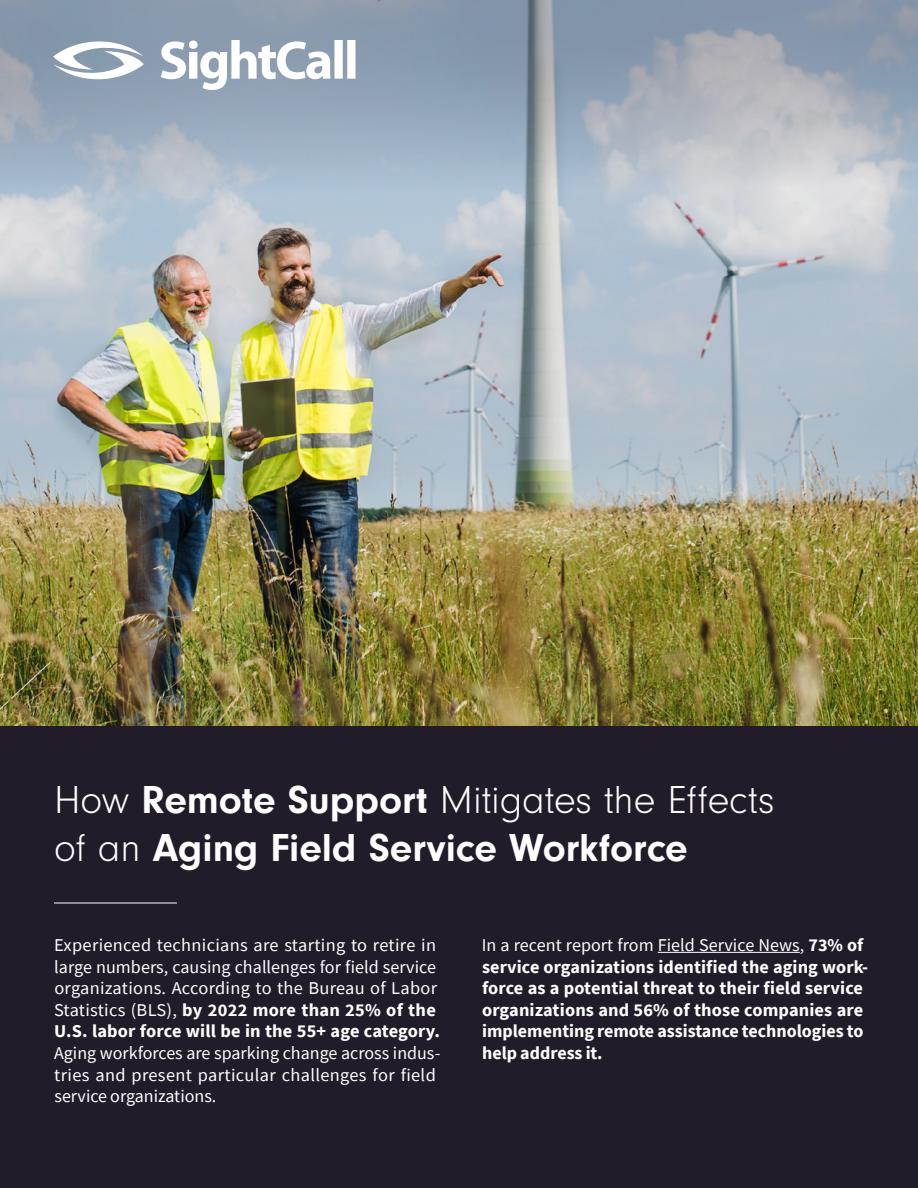
<style>
.page{position:relative;width:918px;height:1188px;background:#fff}
.page>*{position:absolute;margin:0;border:0;box-sizing:border-box;transform-origin:0 0}
.Heading_1{font:700 40.5px/48.6px "Neuzeit Gro";color:#fff}
.Main_Paragraph{font:18px/21.6px "Source Sans Pro";color:#fff}
.Main_Paragraph-2{font:700 18px/21.6px "Source Sans Pro";letter-spacing:.005em;color:#fff}
.s1{font-weight:300}
.s2{font-weight:700}
.s3{font-weight:400}
</style>
<div class="page">
<img style="left:0;top:216px;width:918px;height:510px">
<svg style="left:0;top:0;width:918px;height:216px;background:#a1aebd"></svg>
<div style="left:0;top:726px;width:918px;height:462px;background:#221b29"></div>
<hr style="left:658px;top:952px;width:142px;height:1px;background:#fff">
<svg style="left:161px;top:40px;width:195px;height:50px"></svg>
<svg style="left:53px;top:36px;width:91px;height:48px"></svg>
<hr style="left:54px;top:903px;width:123px;height:1px;background:#fff">
<p class="Heading_1" style="left:54px;top:775px;width:722px"><span class="s1">How</span> Remote Support <span class="s1">Mitigates the Effects of an</span> Aging Field Service Workforce</p>
<p class="Main_Paragraph" style="left:54px;top:934px;width:388px">Experienced technicians are starting to retire in large numbers, causing challenges for field service organizations. According to the Bureau of Labor Statistics (BLS), <span class="s2">by 2022 more than 25% of the U.S. labor force will be in the 55+ age category.<br></span>Aging workforces are sparking change across indus&shy;tries and present particular challenges for field service organizations.</p>
<p class="Main_Paragraph-2" style="left:482px;top:934px;width:388px"><span class="s3">In a recent report from Field Service News,</span> 73% of service organizations identified the aging work&shy;force as a potential threat to their field service organizations and 56% of those companies are implementing remote assistance technologies to help address it.</p>
</div>
